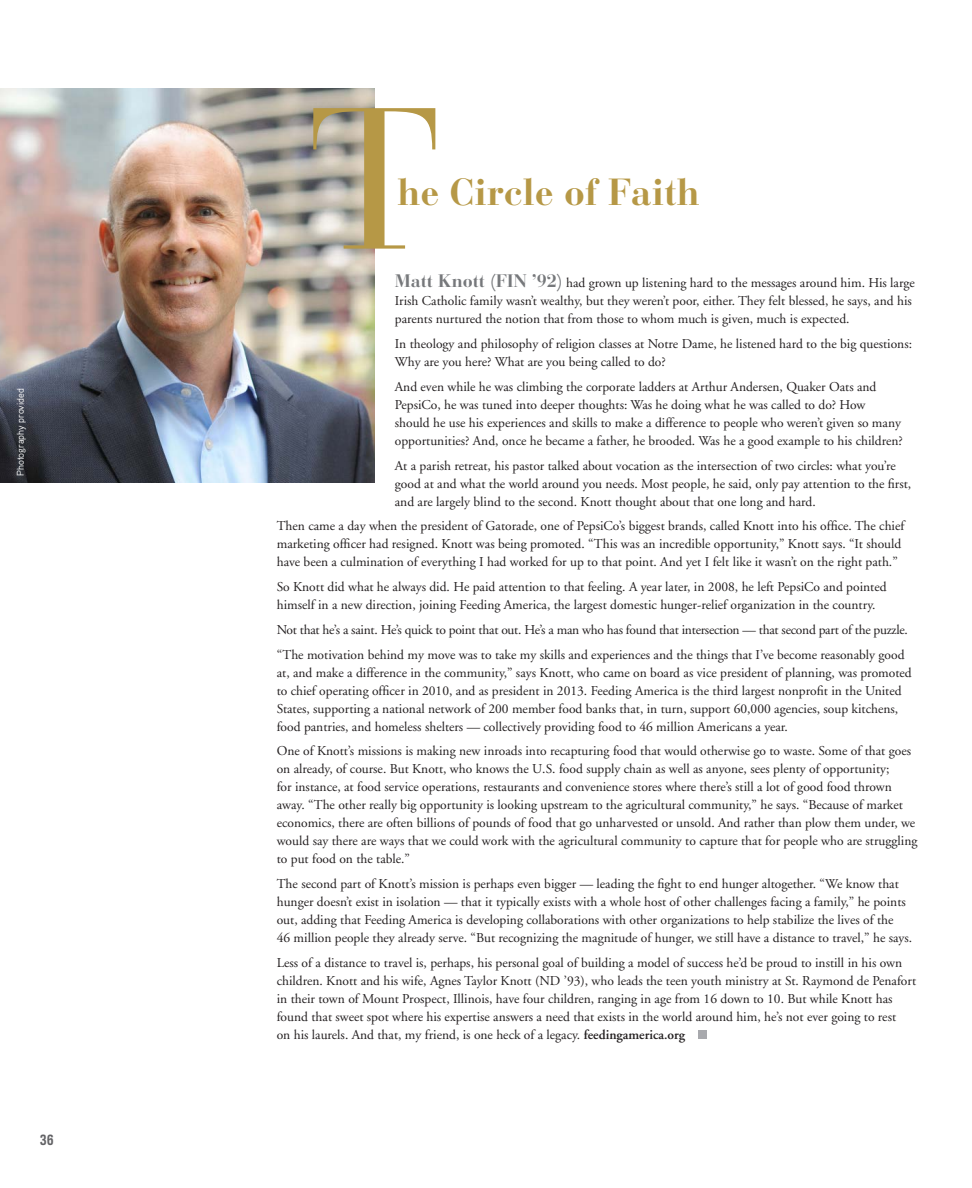
<style>
.page{position:relative;width:972px;height:1188px;background:#fff}
.page>*{position:absolute;margin:0;border:0;box-sizing:border-box;transform-origin:0 0}
.CN_Alumni{font:199.5px "Bauer Bodoni";color:#b69846}
.Salt_and_Light_Heade{font:700 37.5px "Bauer Bodoni";color:#b69846}
.Galaxie_Body_first{font:13.5px/18px "Adobe Garamond";color:#231f20}
.Galaxie_Body_first-2{font:13.5px "Adobe Garamond";letter-spacing:-.02em;color:#231f20}
.t1{font:700 13.5px "Polaris Condensed";color:#636366}
.Fall_2015_Photo_cred{font:9.75px "Aaux";color:#fff}
.s1{font-family:"Bauer Bodoni";font-weight:700;font-size:18px;color:#76787b}
.s2{font-weight:600}
</style>
<div class="page">
<img style="left:0;top:89px;width:375px;height:394px">
<div style="left:698px;top:1030px;width:9px;height:9px;background:#a8a9ad"></div>
<p class="Fall_2015_Photo_cred" style="left:14px;top:476px;width:89px;rotate:-90deg">Photography provided</p>
<p class="t1" style="left:40px;top:1131px;width:16px">36</p>
<p class="CN_Alumni" style="left:308px;top:61px;width:135px">T</p>
<p class="Salt_and_Light_Heade" style="left:397px;top:169px;width:304px">he Circle of Faith</p>
<p class="Galaxie_Body_first" style="left:395px;top:274px;width:522px"><span class="s1">Matt Knott (FIN ’92)</span> had grown up listening hard to the messages around him. His large<br>Irish Catholic family wasn’t wealthy, but they weren’t poor, either. They felt blessed, he says, and his parents nurtured the notion that from those to whom much is given, much is expected.</p>
<p class="Galaxie_Body_first" style="left:395px;top:335px;width:519px">In theology and philosophy of religion classes at Notre Dame, he listened hard to the big questions:<br>Why are you here? What are you being called to do?</p>
<p class="Galaxie_Body_first" style="left:395px;top:378px;width:509px">And even while he was climbing the corporate ladders at Arthur Andersen, Quaker Oats and PepsiCo, he was tuned into deeper thoughts: Was he doing what he was called to do? How should he use his experiences and skills to make a difference to people who weren’t given so many opportunities? And, once he became a father, he brooded. Was he a good example to his children?</p>
<p class="Galaxie_Body_first" style="left:395px;top:457px;width:518px">At a parish retreat, his pastor talked about vocation as the intersection of two circles: what you’re good at and what the world around you needs. Most people, he said, only pay attention to the first, and are largely blind to the second. Knott thought about that one long and hard.</p>
<p class="Galaxie_Body_first" style="left:277px;top:517px;width:629px">Then came a day when the president of Gatorade, one of PepsiCo’s biggest brands, called Knott into his office. The chief marketing officer had resigned. Knott was being promoted. “This was an incredible opportunity,” Knott says. “It should have been a culmination of everything I had worked for up to that point. And yet I felt like it wasn’t on the right path.”</p>
<p class="Galaxie_Body_first" style="left:277px;top:578px;width:611px">So Knott did what he always did. He paid attention to that feeling. A year later, in 2008, he left PepsiCo and pointed himself in a new direction, joining Feeding America, the largest domestic hunger-relief organization in the country.</p>
<p class="Galaxie_Body_first-2" style="left:277px;top:622px;width:633px">Not that he’s a saint. He’s quick to point that out. He’s a man who has found that intersection — that second part of the puzzle.</p>
<p class="Galaxie_Body_first" style="left:277px;top:646px;width:637px">“The motivation behind my move was to take my skills and experiences and the things that I’ve become reasonably good at, and make a difference in the community,” says Knott, who came on board as vice president of planning, was promoted to chief operating officer in 2010, and as president in 2013. Feeding America is the third largest nonprofit in the United States, supporting a national network of 200 member food banks that, in turn, support 60,000 agencies, soup kitchens, food pantries, and homeless shelters — collectively providing food to 46 million Americans a year.</p>
<p class="Galaxie_Body_first" style="left:277px;top:742px;width:642px">One of Knott’s missions is making new inroads into recapturing food that would otherwise go to waste. Some of that goes on already, of course. But Knott, who knows the U.S. food supply chain as well as anyone, sees plenty of opportunity;<br>for instance, at food service operations, restaurants and convenience stores where there’s still a lot of good food thrown away. “The other really big opportunity is looking upstream to the agricultural community,” he says. “Because of market economics, there are often billions of pounds of food that go unharvested or unsold. And rather than plow them under, we would say there are ways that we could work with the agricultural community to capture that for people who are struggling to put food on the table.”</p>
<p class="Galaxie_Body_first" style="left:277px;top:875px;width:637px">The second part of Knott’s mission is perhaps even bigger — leading the fight to end hunger altogether. “We know that hunger doesn’t exist in isolation — that it typically exists with a whole host of other challenges facing a family,” he points out, adding that Feeding America is developing collaborations with other organizations to help stabilize the lives of the<br>46 million people they already serve. “But recognizing the magnitude of hunger, we still have a distance to travel,” he says.</p>
<p class="Galaxie_Body_first" style="left:277px;top:954px;width:641px">Less of a distance to travel is, perhaps, his personal goal of building a model of success he’d be proud to instill in his own children. Knott and his wife, Agnes Taylor Knott (ND ’93), who leads the teen youth ministry at St. Raymond de Penafort in their town of Mount Prospect, Illinois, have four children, ranging in age from 16 down to 10. But while Knott has found that sweet spot where his expertise answers a need that exists in the world around him, he’s not ever going to rest<br>on his laurels. And that, my friend, is one heck of a legacy. <span class="s2">feedingamerica.org</span></p>
</div>
